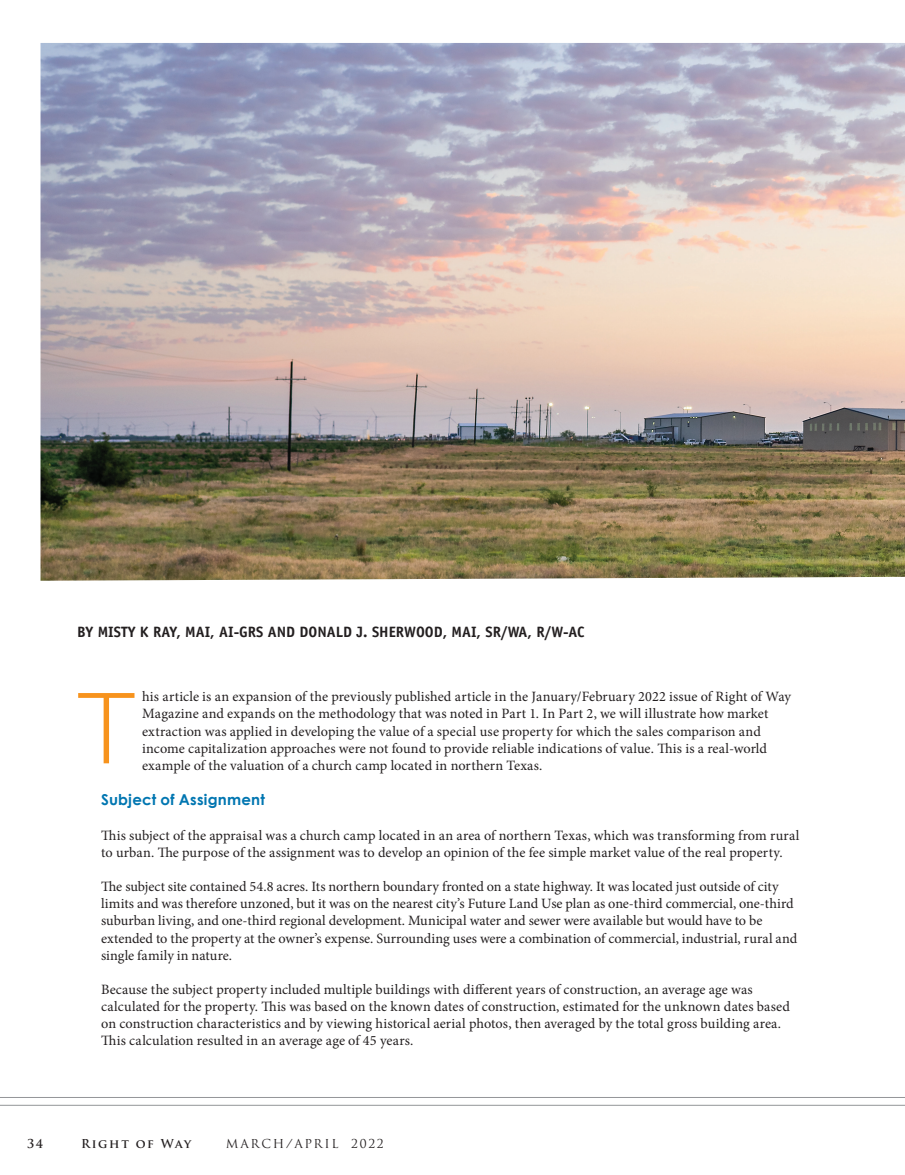
<style>
.page{position:relative;width:905px;height:1175px;background:#fff}
.page>*{position:absolute;margin:0;border:0;box-sizing:border-box;transform-origin:0 0}
.t1{font:300 100.5px "Nexa";color:#f7931d}
.t2{font:700 15px "Officina Sans Std";color:#231f20}
.t3{font:700 15px "Century Gothic";letter-spacing:.015em;color:#0076b1}
.t4{font:14.25px/17.1px "Minion Pro";letter-spacing:.005em;color:#231f20}
.t5{font:12px "Trajan Pro";letter-spacing:.14em;color:#231f20}
.t6{font:700 12px "Trajan Pro";letter-spacing:.135em;color:#231f20}
</style>
<div class="page">
<hr style="left:0;top:1104px;width:904px;height:1px;background:#939598">
<hr style="left:0;top:1097px;width:904px;height:1px;background:#939598">
<img style="left:40px;top:43px;width:864px;height:537px">
<p class="t2" style="left:77px;top:623px;width:509px">BY MISTY K RAY, MAI, AI-GRS AND DONALD J. SHERWOOD, MAI, SR/WA, R/W-AC</p>
<p class="t4" style="left:142px;top:688px;width:650px">his article is an expansion of the previously published article in the January/February 2022 issue of Right of Way Magazine and expands on the methodology that was noted in Part 1. In Part 2, we will illustrate how market extraction was applied in developing the value of a special use property for which the sales comparison and income capitalization approaches were not found to provide reliable indications of value. This is a real-world example of the valuation of a church camp located in northern Texas.</p>
<p class="t3" style="left:101px;top:790px;width:165px">Subject of Assignment</p>
<p class="t4" style="left:101px;top:827px;width:699px">This subject of the appraisal was a church camp located in an area of northern Texas, which was transforming from rural to urban. The purpose of the assignment was to develop an opinion of the fee simple market value of the real property.</p>
<p class="t4" style="left:101px;top:878px;width:697px">The subject site contained 54.8 acres. Its northern boundary fronted on a state highway. It was located just outside of city limits and was therefore unzoned, but it was on the nearest city’s Future Land Use plan as one-third commercial, one-third suburban living, and one-third regional development. Municipal water and sewer were available but would have to be extended to the property at the owner’s expense. Surrounding uses were a combination of commercial, industrial, rural and single family in nature.</p>
<p class="t4" style="left:101px;top:980px;width:690px">Because the subject property included multiple buildings with different years of construction, an average age was calculated for the property. This was based on the known dates of construction, estimated for the unknown dates based on construction characteristics and by viewing historical aerial photos, then averaged by the total gross building area.<br>This calculation resulted in an average age of 45 years.</p>
<p class="t1" style="left:77px;top:671px;width:63px">T</p>
<p class="t6" style="left:27px;top:1136px;width:18px">34</p>
<p class="t6" style="left:81px;top:1136px;width:112px">Right of Way</p>
<p class="t5" style="left:226px;top:1135px;width:159px">MARCH/APRIL 2022</p>
</div>
